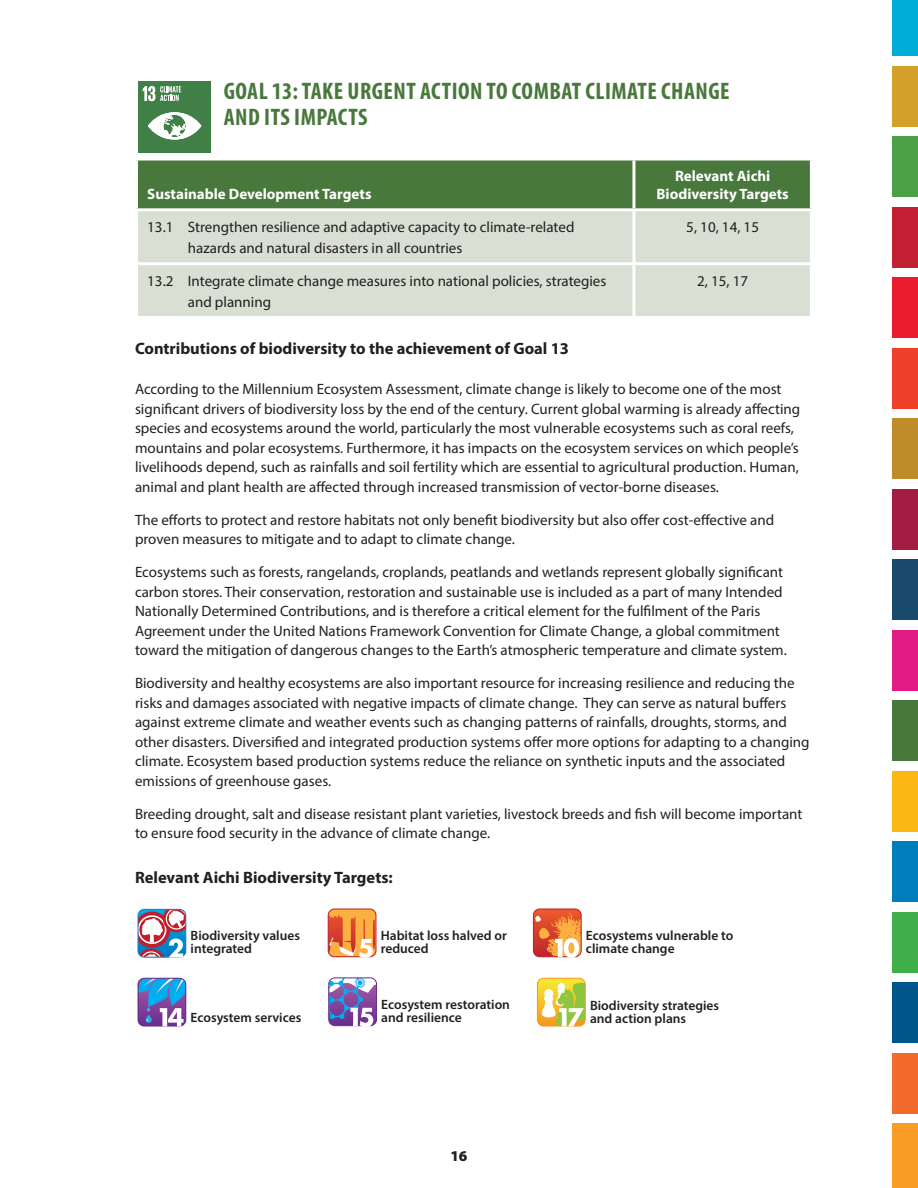
<style>
.page{position:relative;width:918px;height:1188px;background:#fff}
.page>*{position:absolute;margin:0;border:0;box-sizing:border-box;transform-origin:0 0}
.t1{font:700 condensed 24px/25.5px "Myriad Pro";letter-spacing:.02em;color:#49783c}
.Body_Text{font:700 16.5px "Myriad Pro";color:#231f20}
.Table_Text{font:15px/19.5px "Myriad Pro";color:#231f20}
.Body_Text-2{font:15px/21px "Myriad Pro";color:#231f20}
.Body_Text-3{font:700 15px/18px "Myriad Pro";color:#fff;text-align:center}
.t2{font:900 15px "Myriad Pro";color:#231f20}
.Table_Text-2{font:600 13.5px/13.5px "Myriad Pro";color:#231f20}
</style>
<div class="page">
<div style="left:892px;top:66px;width:26px;height:60px;background:#d3a02a"></div>
<div style="left:892px;top:278px;width:26px;height:60px;background:#eb1c2d"></div>
<div style="left:892px;top:207px;width:26px;height:60px;background:#c31f33"></div>
<div style="left:892px;top:348px;width:26px;height:60px;background:#ef412a"></div>
<div style="left:892px;top:137px;width:26px;height:60px;background:#4ca045"></div>
<div style="left:892px;top:0;width:26px;height:56px;background:#00add9"></div>
<div style="left:892px;top:771px;width:26px;height:60px;background:#fdb714"></div>
<div style="left:892px;top:489px;width:26px;height:60px;background:#a31c44"></div>
<div style="left:892px;top:1053px;width:26px;height:60px;background:#f26a2c"></div>
<div style="left:892px;top:630px;width:26px;height:60px;background:#e01c84"></div>
<div style="left:892px;top:1124px;width:26px;height:64px;background:#f99d26"></div>
<div style="left:892px;top:419px;width:26px;height:60px;background:#bf8c2c"></div>
<div style="left:892px;top:701px;width:26px;height:60px;background:#49783c"></div>
<div style="left:892px;top:842px;width:26px;height:60px;background:#007dbb"></div>
<div style="left:892px;top:912px;width:26px;height:60px;background:#40ae49"></div>
<div style="left:892px;top:983px;width:26px;height:60px;background:#00558a"></div>
<div style="left:892px;top:560px;width:26px;height:60px;background:#19496c"></div>
<div style="left:136px;top:160px;width:675px;height:48px;background:#49783c"></div>
<div style="left:138px;top:211px;width:672px;height:105px;background:#dadfd3"></div>
<hr style="left:135px;top:161px;width:3px;height:47px;background:#fff">
<hr style="left:632px;top:161px;width:3px;height:47px;background:#fff">
<hr style="left:810px;top:161px;width:3px;height:47px;background:#fff">
<hr style="left:632px;top:211px;width:3px;height:51px;background:#fff">
<hr style="left:135px;top:262px;width:499px;height:3px;background:#fff">
<hr style="left:634px;top:262px;width:179px;height:3px;background:#fff">
<hr style="left:632px;top:265px;width:3px;height:51px;background:#fff">
<div style="left:138px;top:81px;width:72px;height:71px;background:#407f45"></div>
<svg style="left:148px;top:112px;width:53px;height:28px"></svg>
<svg style="left:143px;top:86px;width:38px;height:15px"></svg>
<svg style="left:138px;top:909px;width:48px;height:49px"></svg>
<svg style="left:533px;top:909px;width:48px;height:49px;background:#e98253"></svg>
<svg style="left:329px;top:978px;width:48px;height:49px"></svg>
<svg style="left:328px;top:909px;width:48px;height:49px;background:#ee9451"></svg>
<svg style="left:537px;top:978px;width:48px;height:48px"></svg>
<svg style="left:138px;top:978px;width:48px;height:48px;background:#6182c6"></svg>
<p class="t1" style="left:224px;top:78px;width:507px">GOAL 13: TAKE URGENT ACTION TO COMBAT CLIMATE CHANGE<br>AND ITS IMPACTS</p>
<p class="Body_Text-3" style="left:147px;top:185px;width:226px">Sustainable Development Targets</p>
<p class="Body_Text-3" style="left:657px;top:167px;width:134px">Relevant Aichi<br>Biodiversity Targets</p>
<p class="Body_Text-2" style="left:188px;top:216px;width:388px;text-indent:-40px">13.1 Strengthen resilience and adaptive capacity to climate-related hazards and natural disasters in all countries</p>
<p class="Body_Text-2" style="left:686px;top:216px;width:74px">5, 10, 14, 15</p>
<p class="Body_Text-2" style="left:188px;top:270px;width:420px;text-indent:-40px">13.2 Integrate climate change measures into national policies, strategies and planning</p>
<p class="Body_Text-2" style="left:697px;top:270px;width:53px">2, 15, 17</p>
<p class="Body_Text" style="left:135px;top:338px;width:436px">Contributions of biodiversity to the achievement of Goal 13</p>
<p class="Table_Text" style="left:135px;top:379px;width:667px">According to the Millennium Ecosystem Assessment, climate change is likely to become one of the most significant drivers of biodiversity loss by the end of the century. Current global warming is already affecting species and ecosystems around the world, particularly the most vulnerable ecosystems such as coral reefs, mountains and polar ecosystems. Furthermore, it has impacts on the ecosystem services on which people’s livelihoods depend, such as rainfalls and soil fertility which are essential to agricultural production. Human, animal and plant health are affected through increased transmission of vector-borne diseases.</p>
<p class="Table_Text" style="left:135px;top:510px;width:641px">The efforts to protect and restore habitats not only benefit biodiversity but also offer cost-effective and proven measures to mitigate and to adapt to climate change.</p>
<p class="Table_Text" style="left:135px;top:562px;width:653px">Ecosystems such as forests, rangelands, croplands, peatlands and wetlands represent globally significant carbon stores. Their conservation, restoration and sustainable use is included as a part of many Intended Nationally Determined Contributions, and is therefore a critical element for the fulfilment of the Paris Agreement under the United Nations Framework Convention for Climate Change, a global commitment toward the mitigation of dangerous changes to the Earth’s atmospheric temperature and climate system.</p>
<p class="Table_Text" style="left:135px;top:673px;width:676px">Biodiversity and healthy ecosystems are also important resource for increasing resilience and reducing the risks and damages associated with negative impacts of climate change. They can serve as natural buffers against extreme climate and weather events such as changing patterns of rainfalls, droughts, storms, and other disasters. Diversified and integrated production systems offer more options for adapting to a changing climate. Ecosystem based production systems reduce the reliance on synthetic inputs and the associated emissions of greenhouse gases.</p>
<p class="Table_Text" style="left:135px;top:804px;width:669px">Breeding drought, salt and disease resistant plant varieties, livestock breeds and fish will become important to ensure food security in the advance of climate change.</p>
<p class="Body_Text" style="left:135px;top:867px;width:259px">Relevant Aichi Biodiversity Targets:</p>
<p class="Table_Text-2" style="left:191px;top:928px;width:111px">Biodiversity values integrated</p>
<p class="Table_Text-2" style="left:586px;top:928px;width:149px">Ecosystems vulnerable to climate change</p>
<p class="Table_Text-2" style="left:381px;top:928px;width:128px">Habitat loss halved or reduced</p>
<p class="Table_Text-2" style="left:381px;top:997px;width:130px">Ecosystem restoration and resilience</p>
<p class="Table_Text-2" style="left:590px;top:998px;width:131px">Biodiversity strategies</p>
<p class="Table_Text-2" style="left:191px;top:1010px;width:112px">Ecosystem services</p>
<p class="Table_Text-2" style="left:590px;top:1012px;width:98px">and action plans</p>
<p class="t2" style="left:450px;top:1147px;width:19px">16</p>
</div>
